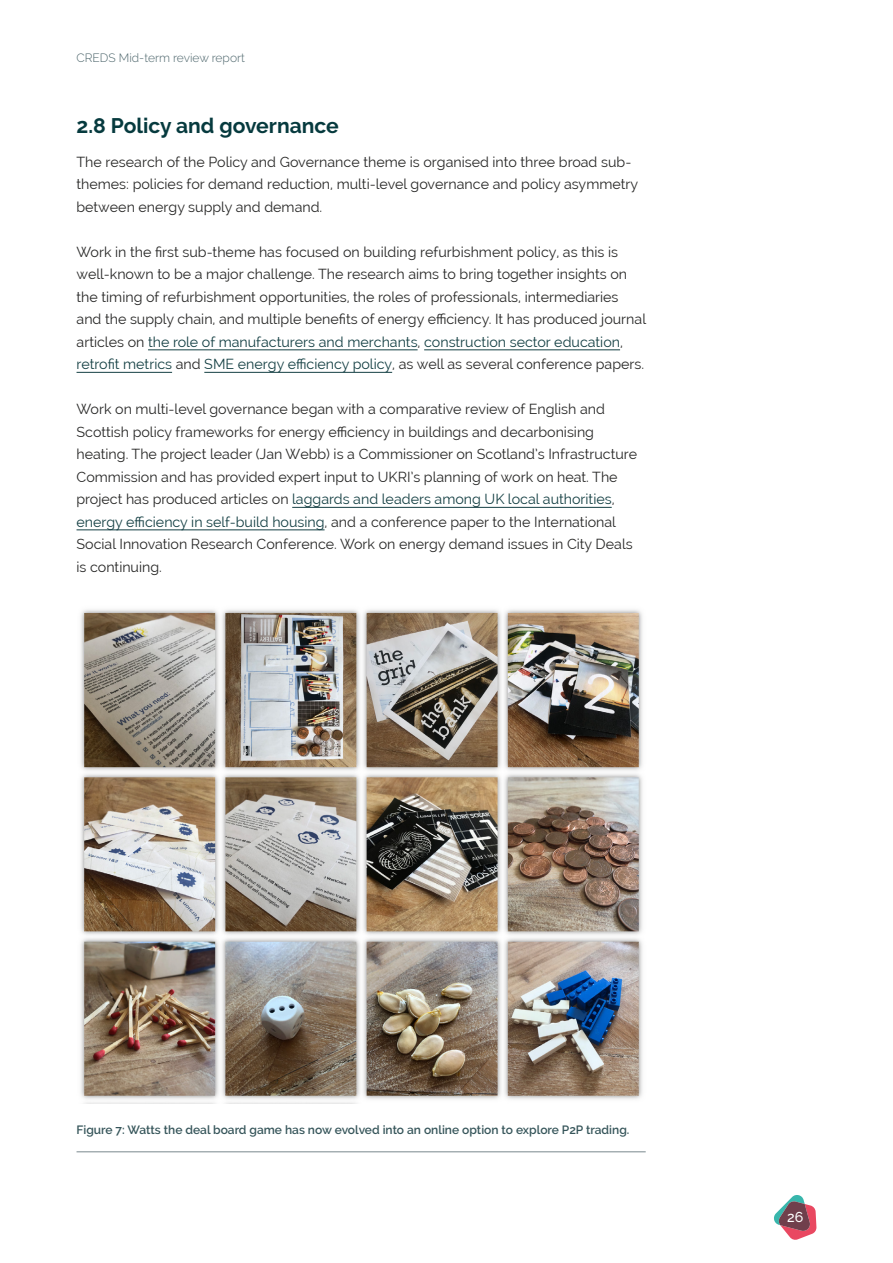
<style>
.page{position:relative;width:893px;height:1263px;background:#fff}
.page>*{position:absolute;margin:0;border:0;box-sizing:border-box;transform-origin:0 0}
.heading{font:700 21px "Raleway";color:#063a3e}
.t1{font:14.25px/22.5px "Raleway";color:#282827}
.t2{font:500 14.25px "Raleway";color:#fff}
.t3{font:600 12px "Raleway";color:#36555a}
.t4{font:300 12px "Raleway";color:#4b646a}
.s1{color:#154044}
</style>
<div class="page">
<svg style="left:774px;top:1195px;width:42px;height:45px"></svg>
<hr style="left:148px;top:350px;width:270px;height:1px;background:#154044">
<hr style="left:424px;top:350px;width:196px;height:1px;background:#154044">
<hr style="left:77px;top:372px;width:95px;height:1px;background:#154044">
<hr style="left:204px;top:372px;width:188px;height:1px;background:#154044">
<hr style="left:292px;top:507px;width:320px;height:1px;background:#154044">
<hr style="left:77px;top:530px;width:248px;height:1px;background:#154044">
<hr style="left:77px;top:1151px;width:569px;height:1px;background:#79888d">
<img style="left:80px;top:609px;width:563px;height:495px">
<p class="t4" style="left:77px;top:51px;width:170px">CREDS Mid-term review report</p>
<p class="heading" style="left:77px;top:114px;width:264px">2.8 Policy and governance</p>
<p class="t1" style="left:77px;top:150px;width:563px">The research of the Policy and Governance theme is organised into three broad sub&shy;themes: policies for demand reduction, multi-level governance and policy asymmetry between energy supply and demand.</p>
<p class="t1" style="left:77px;top:240px;width:571px">Work in the first sub-theme has focused on building refurbishment policy, as this is well-known to be a major challenge. The research aims to bring together insights on the timing of refurbishment opportunities, the roles of professionals, intermediaries and the supply chain, and multiple benefits of energy efficiency. It has produced journal articles on <span class="s1">the role of manufacturers and merchants</span>, <span class="s1">construction sector education</span>, <span class="s1">retrofit metrics</span> and <span class="s1">SME energy efficiency policy</span>, as well as several conference papers.</p>
<p class="t1" style="left:77px;top:398px;width:562px">Work on multi-level governance began with a comparative review of English and Scottish policy frameworks for energy efficiency in buildings and decarbonising heating. The project leader (Jan Webb) is a Commissioner on Scotland’s Infrastructure Commission and has provided expert input to UKRI’s planning of work on heat. The project has produced articles on <span class="s1">laggards and leaders among UK local authorities</span>, <span class="s1">energy efficiency in self-build housing</span>, and a conference paper to the International Social Innovation Research Conference. Work on energy demand issues in City Deals is continuing.</p>
<p class="t3" style="left:77px;top:1123px;width:554px">Figure 7: Watts the deal board game has now evolved into an online option to explore P2P trading.</p>
<p class="t2" style="left:787px;top:1209px;width:18px">26</p>
</div>
